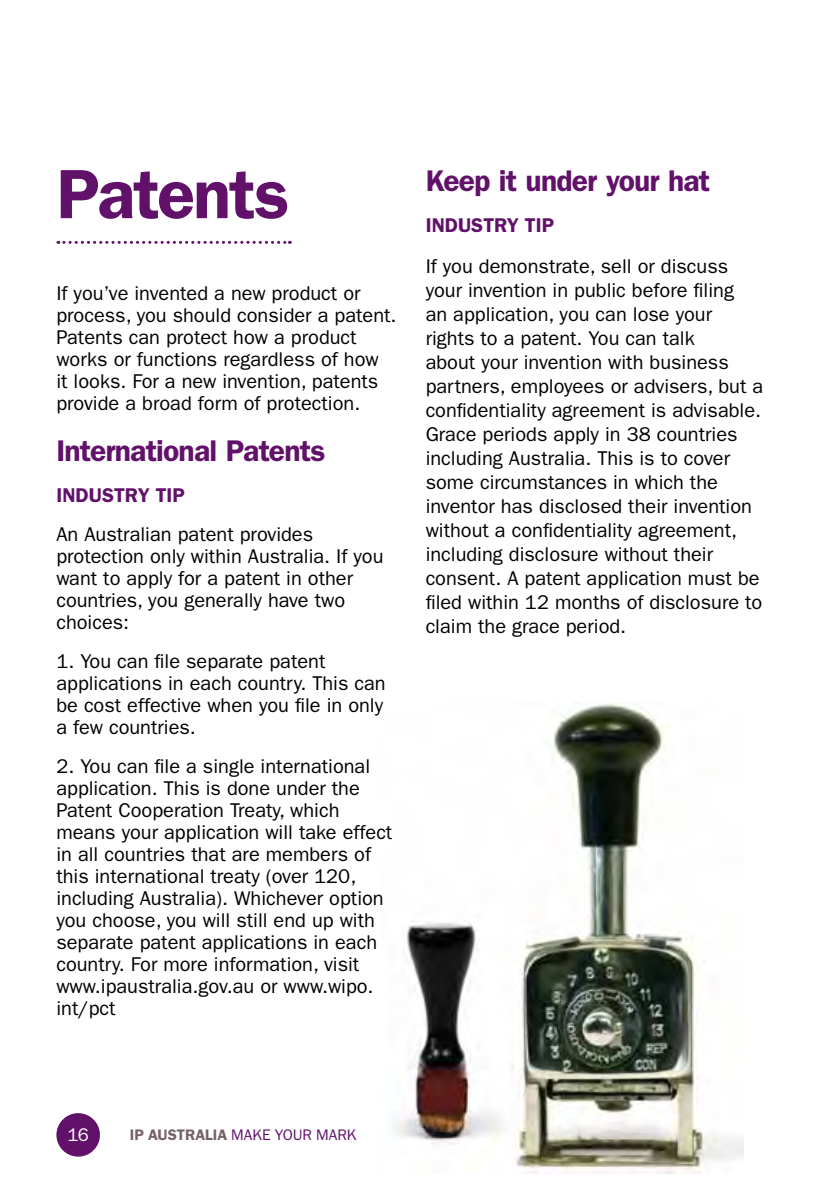
<style>
.page{position:relative;width:840px;height:1191px;background:#fff}
.page>*{position:absolute;margin:0;border:0;box-sizing:border-box;transform-origin:0 0}
.t1{font:600 70px "ITC Franklin Gothic Std";letter-spacing:-.025em;color:#61116a}
.t2{font:600 30px "ITC Franklin Gothic Std";letter-spacing:-.03em;color:#61116a}
.t3{font:20px/22px "ITC Franklin Gothic Std";color:#000}
.t4{font:600 20px "ITC Franklin Gothic Std";color:#61116a}
.t5{font:18.4px "ITC Franklin Gothic Std";color:#fff}
.t6{font:15.4px "ITC Franklin Gothic Std";color:#61116a}
.s1{font-weight:600;color:#76616a}
</style>
<div class="page">
<div style="left:56px;top:1113px;width:44px;height:43px;background:#61116a;border-radius:50%"></div>
<svg style="left:58px;top:241px;width:232px;height:3px"></svg>
<img style="left:394px;top:702px;width:349px;height:472px">
<h1 class="t1" style="left:56px;top:153px;width:234px">Patents</h1>
<p class="t3" style="left:56px;top:282px;width:341px">If you’ve invented a new product or process, you should consider a patent.<br>Patents can protect how a product works or functions regardless of how<br>it looks. For a new invention, patents provide a broad form of protection.</p>
<h3 class="t2" style="left:56px;top:433px;width:270px">International Patents</h3>
<p class="t4" style="left:56px;top:483px;width:130px">INDUSTRY TIP</p>
<p class="t3" style="left:56px;top:523px;width:328px">An Australian patent provides protection only within Australia. If you want to apply for a patent in other countries, you generally have two choices:</p>
<p class="t3" style="left:56px;top:650px;width:330px">1. You can file separate patent applications in each country. This can</p>
<p class="t3" style="left:56px;top:694px;width:328px">be cost effective when you file in only a few countries.</p>
<p class="t3" style="left:56px;top:755px;width:337px">2. You can file a single international application. This is done under the Patent Cooperation Treaty, which means your application will take effect in all countries that are members of this international treaty (over 120, including Australia). Whichever option you choose, you will still end up with separate patent applications in each country. For more information, visit www.ipaustralia.gov.au or www.wipo. int/pct</p>
<h3 class="t2" style="left:425px;top:163px;width:286px">Keep it under your hat</h3>
<p class="t4" style="left:425px;top:213px;width:130px">INDUSTRY TIP</p>
<p class="t3" style="left:425px;top:254px;width:339px;line-height:24px">If you demonstrate, sell or discuss your invention in public before filing<br>an application, you can lose your rights to a patent. You can talk<br>about your invention with business partners, employees or advisers, but a confidentiality agreement is advisable.<br>Grace periods apply in 38 countries including Australia. This is to cover some circumstances in which the inventor has disclosed their invention without a confidentiality agreement, including disclosure without their consent. A patent application must be filed within 12 months of disclosure to claim the grace period.</p>
<p class="t5" style="left:67px;top:1124px;width:23px">16</p>
<p class="t6" style="left:130px;top:1126px;width:228px"><span class="s1">IP AUSTRALIA</span> Make your mark</p>
</div>
